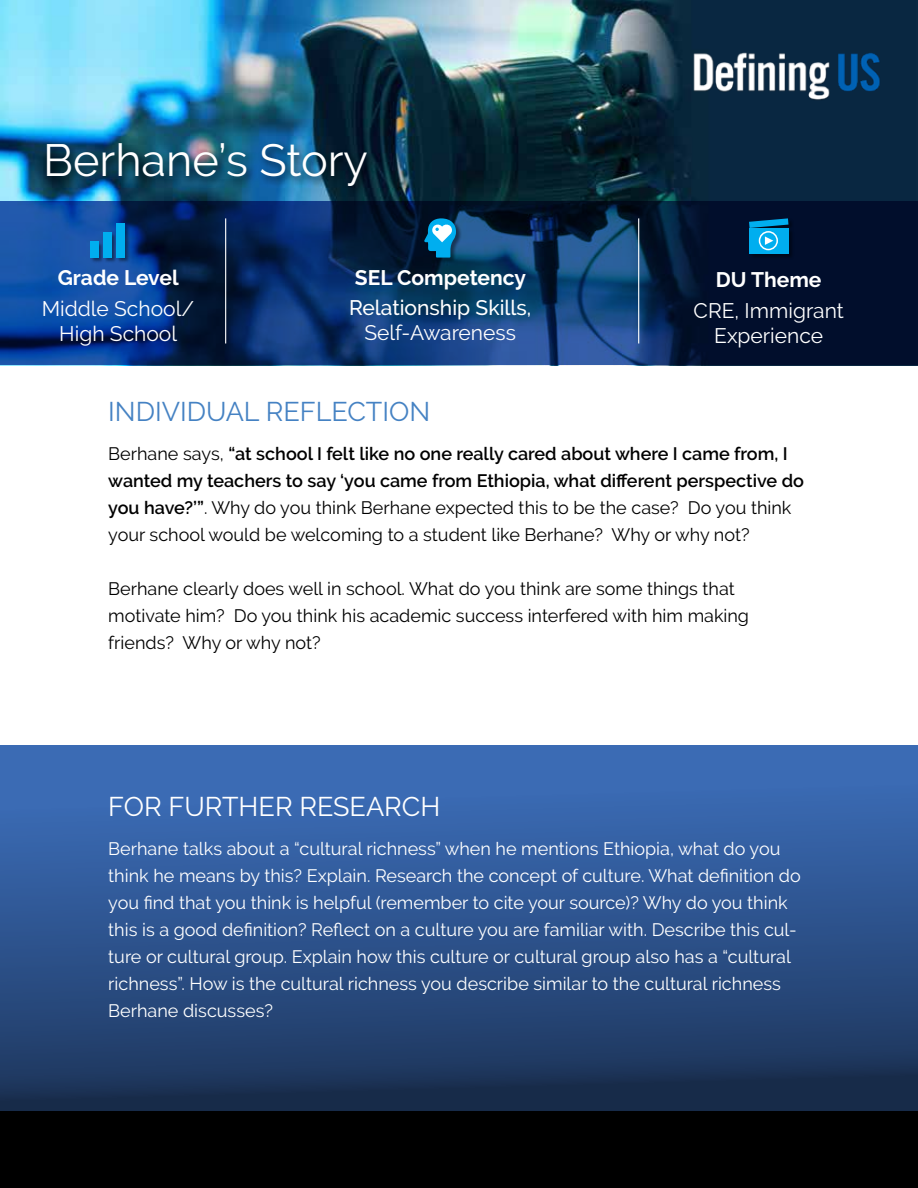
<style>
.page{position:relative;width:918px;height:1188px;background:#fff}
.page>*{position:absolute;margin:0;border:0;box-sizing:border-box;transform-origin:0 0}
.t1{font:45px "Raleway";color:#fff}
.t2{font:27px "Raleway";color:#4582c3}
.t3{font:27px "Raleway";color:#fff}
.t4{font:21px/25.2px "Raleway";color:#fff;text-align:center}
.t5{font:700 21px "Raleway";color:#fff}
.t6{font:500 21px "Raleway";color:#fff}
.t7{font:18px/27px "Raleway";color:#fff}
.t8{font:600 18px/27px "Raleway";color:#000}
.t9{font:18px/27px "Raleway";color:#000}
.s1{font-weight:400}
</style>
<div class="page">
<img style="left:0;top:0;width:918px;height:202px">
<svg style="left:0;top:202px;width:918px;height:163px;background:#092b5c"></svg>
<svg style="left:0;top:745px;width:918px;height:366px;background:#2c518a"></svg>
<div style="left:0;top:1111px;width:918px;height:77px;background:#000"></div>
<img style="left:680px;top:40px;width:220px;height:66px">
<div style="left:42px;top:139px;width:336px;height:58px;background:#000;opacity:.75"></div>
<div style="left:424px;top:218px;width:38px;height:46px;background:#000;opacity:.45"></div>
<svg style="left:424px;top:218px;width:32px;height:40px"></svg>
<div style="left:90px;top:223px;width:40px;height:41px;background:#000;opacity:.45"></div>
<div style="left:90px;top:241px;width:9px;height:17px;background:#00aeef"></div>
<div style="left:103px;top:232px;width:9px;height:26px;background:#00aeef"></div>
<div style="left:116px;top:223px;width:8px;height:35px;background:#00aeef"></div>
<div style="left:749px;top:218px;width:45px;height:42px;background:#000;opacity:.45"></div>
<div style="left:749px;top:228px;width:39px;height:26px;background:#00aeef"></div>
<svg style="left:749px;top:218px;width:39px;height:10px"></svg>
<div style="left:759px;top:231px;width:19px;height:19px;border:2px solid #fff;border-radius:50%"></div>
<svg style="left:765px;top:236px;width:8px;height:9px"></svg>
<hr style="left:638px;top:218px;width:1px;height:126px;background:#fff">
<hr style="left:225px;top:218px;width:1px;height:126px;background:#fff">
<h1 class="t1" style="left:43px;top:134px;width:326px">Berhane’s Story</h1>
<p class="t5" style="left:58px;top:265px;width:122px">Grade Level</p>
<p class="t4" style="left:42px;top:296px;width:154px">Middle School/<br>High School</p>
<p class="t5" style="left:355px;top:265px;width:173px">SEL Competency</p>
<p class="t6" style="left:349px;top:296px;width:184px">Relationship Skills,</p>
<p class="t4" style="left:364px;top:320px;width:153px">Self-Awareness</p>
<p class="t5" style="left:716px;top:267px;width:107px">DU Theme</p>
<p class="t4" style="left:694px;top:298px;width:152px">CRE, Immigrant<br>Experience</p>
<h2 class="t2" style="left:108px;top:395px;width:323px">INDIVIDUAL REFLECTION</h2>
<p class="t8" style="left:108px;top:440px;width:697px"><span class="s1">Berhane says,</span> “at school I felt like no one really cared about where I came from, I wanted my teachers to say ‘you came from Ethiopia, what different perspective do you have?’”<span class="s1">. Why do you think Berhane expected this to be the case? Do you think your school would be welcoming to a student like Berhane? Why or why not?</span></p>
<p class="t9" style="left:108px;top:575px;width:642px">Berhane clearly does well in school. What do you think are some things that motivate him? Do you think his academic success interfered with him making friends? Why or why not?</p>
<h2 class="t3" style="left:108px;top:791px;width:334px">FOR FURTHER RESEARCH</h2>
<p class="t7" style="left:108px;top:835px;width:694px">Berhane talks about a “cultural richness” when he mentions Ethiopia, what do you think he means by this? Explain. Research the concept of culture. What definition do you find that you think is helpful (remember to cite your source)? Why do you think this is a good definition? Reflect on a culture you are familiar with. Describe this cul&shy;ture or cultural group. Explain how this culture or cultural group also has a “cultural richness”. How is the cultural richness you describe similar to the cultural richness Berhane discusses?</p>
</div>
